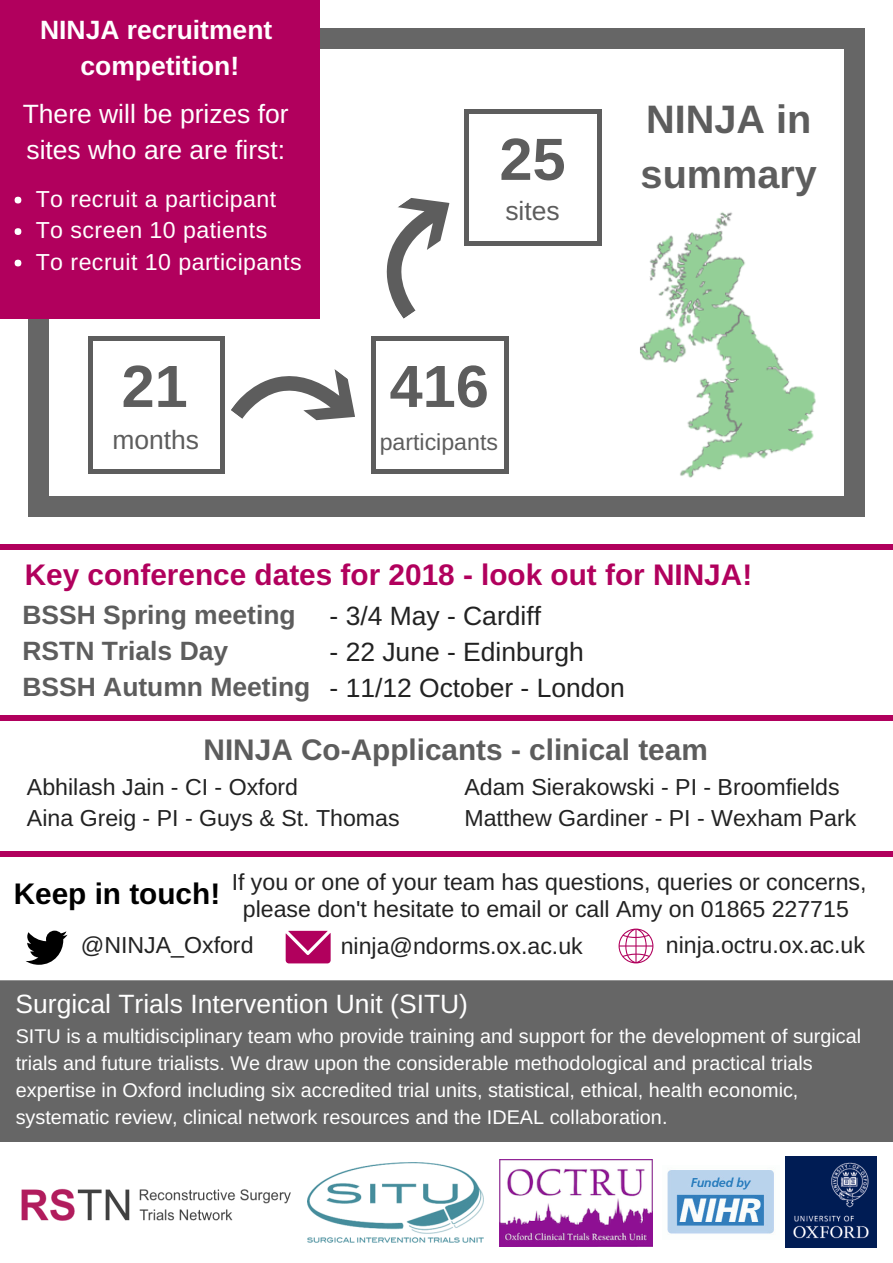
<style>
.page{position:relative;width:893px;height:1263px;background:#fff}
.page>*{position:absolute;margin:0;border:0;box-sizing:border-box;transform-origin:0 0}
.t1{font:700 59.55px "Arimo";color:#5d5d5d}
.t2{font:700 39.6px/55.1px "Arimo";color:#5d5d5d}
.t3{font:700 29.7px "Arimo";color:#b1005d}
.t4{font:700 29.7px "Arimo";color:#5d5d5d}
.t5{font:700 29.7px "Arimo";color:#000}
.t6{font:26.4px/36px "Arimo";color:#fff}
.t7{font:26.4px "Arimo";color:#222}
.t8{font:700 26.4px/36px "Arimo";color:#5d5d5d}
.t9{font:700 26.4px/36px "Arimo";color:#fff;text-align:center}
.t10{font:26.4px "Arimo";color:#5d5d5d}
.t11{font:23.1px/31.5px "Arimo";color:#222}
.t12{font:23.1px/31.5px "Arimo";letter-spacing:.02em;color:#fff}
.t13{font:23.1px "Arimo";color:#5d5d5d}
.t14{font:19.8px/27px "Arimo";color:#fff}
</style>
<div class="page">
<div style="left:844px;top:496px;width:20px;height:21px;background:#666"></div>
<div style="left:28px;top:48px;width:21px;height:449px;background:#666"></div>
<div style="left:28px;top:496px;width:21px;height:21px;background:#666"></div>
<div style="left:844px;top:48px;width:20px;height:449px;background:#666"></div>
<div style="left:48px;top:496px;width:797px;height:21px;background:#666"></div>
<div style="left:844px;top:28px;width:20px;height:21px;background:#666"></div>
<div style="left:48px;top:28px;width:797px;height:21px;background:#666"></div>
<div style="left:0;top:0;width:319px;height:318px;background:#b1005d"></div>
<div style="left:0;top:980px;width:892px;height:162px;background:#666"></div>
<img style="left:21px;top:1188px;width:270px;height:33px">
<img style="left:785px;top:1157px;width:91px;height:91px">
<img style="left:667px;top:1170px;width:107px;height:64px">
<img style="left:499px;top:1159px;width:153px;height:88px">
<img style="left:307px;top:1162px;width:176px;height:80px">
<div style="left:0;top:545px;width:892px;height:5px;background:#b1005d"></div>
<div style="left:0;top:715px;width:892px;height:6px;background:#b1005d"></div>
<div style="left:0;top:851px;width:892px;height:6px;background:#b1005d"></div>
<svg style="left:15px;top:197px;width:6px;height:6px"></svg>
<div style="left:15px;top:228px;width:6px;height:7px;background:#fff;border-radius:50%"></div>
<svg style="left:15px;top:260px;width:6px;height:6px"></svg>
<img style="left:640px;top:212px;width:176px;height:266px">
<hr style="left:88px;top:340px;width:4px;height:129px;background:#5d5d5d">
<svg style="left:88px;top:469px;width:4px;height:4px"></svg>
<hr style="left:92px;top:469px;width:129px;height:4px;background:#5d5d5d">
<svg style="left:88px;top:336px;width:4px;height:4px"></svg>
<hr style="left:92px;top:336px;width:129px;height:4px;background:#5d5d5d">
<svg style="left:504px;top:469px;width:4px;height:4px"></svg>
<hr style="left:504px;top:340px;width:4px;height:129px;background:#5d5d5d">
<hr style="left:375px;top:469px;width:129px;height:4px;background:#5d5d5d">
<svg style="left:504px;top:336px;width:4px;height:4px"></svg>
<hr style="left:375px;top:336px;width:129px;height:4px;background:#5d5d5d">
<svg style="left:597px;top:242px;width:4px;height:4px"></svg>
<div style="left:464px;top:113px;width:5px;height:129px;background:#5d5d5d"></div>
<hr style="left:597px;top:113px;width:4px;height:129px;background:#5d5d5d">
<hr style="left:468px;top:242px;width:129px;height:4px;background:#5d5d5d">
<svg style="left:597px;top:109px;width:4px;height:4px"></svg>
<svg style="left:464px;top:109px;width:4px;height:4px"></svg>
<hr style="left:468px;top:109px;width:129px;height:4px;background:#5d5d5d">
<svg style="left:221px;top:336px;width:154px;height:137px"></svg>
<svg style="left:386px;top:198px;width:103px;height:121px"></svg>
<svg style="left:26px;top:931px;width:42px;height:34px"></svg>
<svg style="left:618px;top:928px;width:35px;height:35px"></svg>
<svg style="left:286px;top:931px;width:44px;height:32px"></svg>
<h3 class="t9" style="left:40px;top:12px;width:233px">NINJA recruitment competition!</h3>
<h3 class="t6" style="left:23px;top:95px;width:267px">There will be prizes for sites who are are first:</h3>
<p class="t12" style="left:36px;top:183px;width:267px">To recruit a participant<br>To screen 10 patients<br>To recruit 10 participants</p>
<h1 class="t1" style="left:121px;top:353px;width:68px">21</h1>
<h3 class="t10" style="left:112px;top:425px;width:88px">months</h3>
<h1 class="t1" style="left:499px;top:126px;width:68px">25</h1>
<h3 class="t10" style="left:505px;top:196px;width:56px">sites</h3>
<h1 class="t1" style="left:389px;top:353px;width:101px">416</h1>
<p class="t13" style="left:380px;top:429px;width:120px">participants</p>
<h2 class="t2" style="left:640px;top:91px;width:178px">NINJA in summary</h2>
<h3 class="t3" style="left:25px;top:558px;width:729px">Key conference dates for 2018 - look out for NINJA!</h3>
<h3 class="t8" style="left:22px;top:597px;width:289px">BSSH Spring meeting<br>RSTN Trials Day<br>BSSH Autumn Meeting</h3>
<h3 class="t7" style="left:329px;top:601px;width:213px">- 3/4 May - Cardiff</h3>
<h3 class="t7" style="left:329px;top:637px;width:256px">- 22 June - Edinburgh</h3>
<h3 class="t7" style="left:329px;top:673px;width:297px">- 11/12 October - London</h3>
<h3 class="t4" style="left:203px;top:733px;width:505px">NINJA Co-Applicants - clinical team</h3>
<p class="t11" style="left:27px;top:771px;width:374px">Abhilash Jain - CI - Oxford<br>Aina Greig - PI - Guys &amp; St. Thomas</p>
<p class="t11" style="left:464px;top:771px;width:393px">Adam Sierakowski - PI - Broomfields<br>Matthew Gardiner - PI - Wexham Park</p>
<p class="t11" style="left:232px;top:869px;width:636px;line-height:27px;text-align:center">If you or one of your team has questions, queries or concerns, please don't hesitate to email or call Amy on 01865 227715</p>
<h3 class="t5" style="left:14px;top:877px;width:208px">Keep in touch!</h3>
<p class="t11" style="left:81px;top:929px;width:174px">@NINJA_Oxford</p>
<p class="t11" style="left:341px;top:931px;width:243px">ninja@ndorms.ox.ac.uk</p>
<p class="t11" style="left:665px;top:929px;width:201px">ninja.octru.ox.ac.uk</p>
<h3 class="t6" style="left:16px;top:986px;width:454px">Surgical Trials Intervention Unit (SITU)</h3>
<p class="t14" style="left:16px;top:1023px;width:847px">SITU is a multidisciplinary team who provide training and support for the development of surgical trials and future trialists. We draw upon the considerable methodological and practical trials expertise in Oxford including six accredited trial units, statistical, ethical, health economic, systematic review, clinical network resources and the IDEAL collaboration.</p>
</div>
